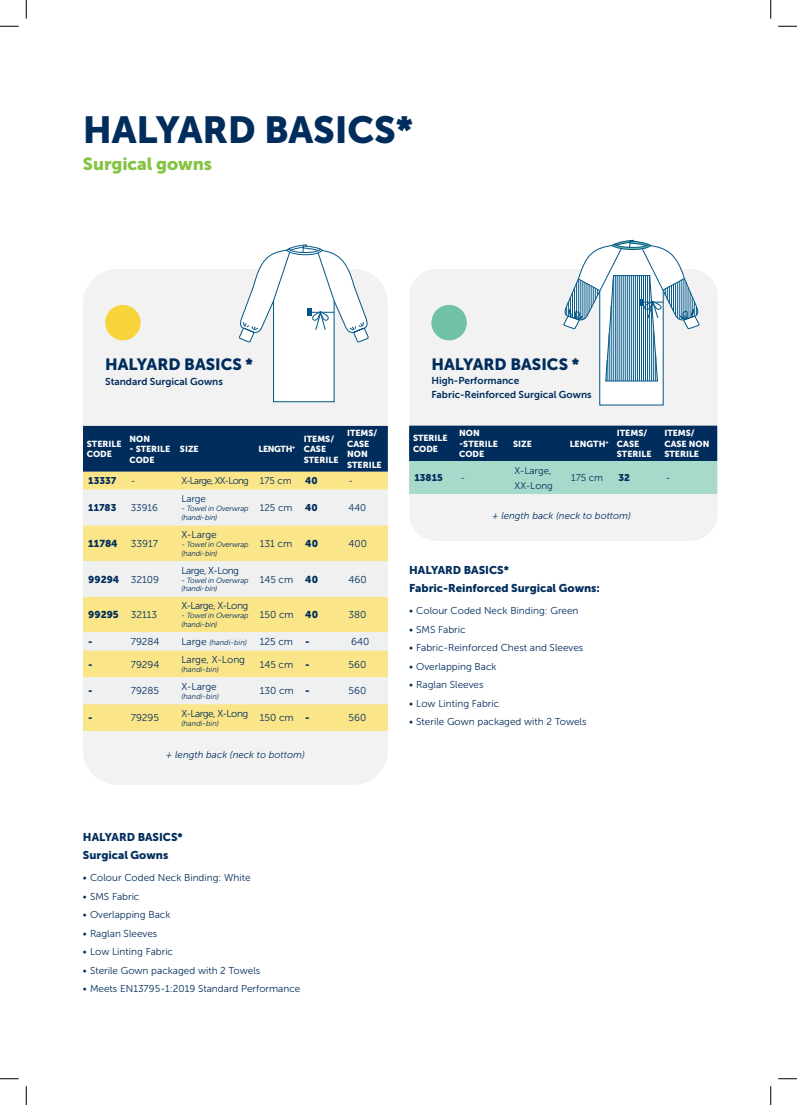
<style>
.page{position:relative;width:797px;height:1105px;background:#fff}
.page>*{position:absolute;margin:0;border:0;box-sizing:border-box;transform-origin:0 0}
.heading{font:37.5px "Museo Sans 900";letter-spacing:-.005em;color:#002d5c}
.heading-2{font:17.5px "Museo Sans 900";letter-spacing:-.005em;color:#85c441}
.internal_sub_heading{font:16.25px "Museo Sans 900";color:#002d5c}
.internal_sub_heading-2{font:11.25px/18px "Museo Sans 900";color:#002d5c}
.Body{font:10px "Museo Sans 300";color:#002d5c}
.internal_sub_heading-3{font:10px/13.8px "Museo Sans 700";color:#002d5c}
.Body-2{font:10px "Museo Sans 300";letter-spacing:-.05em;color:#002d5c}
.Body-3{font:10px "Museo Sans 900";color:#002d5c}
.Body-4{font:italic 9.75px "Museo Sans 300";color:#002d5c}
.Body-5{font:9.75px/15px "Museo Sans 300";color:#002d5c}
.Body-6{font:9.75px "Museo Sans 900";color:#002d5c}
.Body-7{font:9.75px "Museo Sans 300";letter-spacing:-.07em;color:#002d5c}
.t1{font:8.75px/10.5px "Museo Sans 900";color:#fff}
.Body-8{font:italic 7.5px/8.8px "Museo Sans 300";letter-spacing:-.02em;color:#002d5c}
.Body-9{font:italic 7.5px "Museo Sans 300";color:#002d5c}
.s1{font-style:normal;font-size:10px}
</style>
<div class="page">
<div style="left:83px;top:269px;width:305px;height:516px;background:#f2f2f3;border-radius:34px"></div>
<div style="left:409px;top:269px;width:308px;height:272px;background:#f2f2f3;border-radius:27px"></div>
<svg style="left:409px;top:426px;width:308px;height:68px;background:#518191"></svg>
<div style="left:105px;top:305px;width:36px;height:35px;background:#f8d43b;border-radius:50%"></div>
<div style="left:431px;top:305px;width:36px;height:35px;background:#70c1a5;border-radius:50%"></div>
<div style="left:83px;top:426px;width:305px;height:46px;background:#002d5c"></div>
<div style="left:83px;top:472px;width:305px;height:259px;background:#fbe589"></div>
<svg style="left:83px;top:490px;width:305px;height:214px"></svg>
<svg style="left:563px;top:239px;width:137px;height:166px"></svg>
<hr style="left:653px;top:332px;width:1px;height:49px;background:#005586">
<hr style="left:651px;top:301px;width:1px;height:80px;background:#005586">
<hr style="left:649px;top:275px;width:1px;height:106px;background:#005586">
<hr style="left:647px;top:275px;width:1px;height:106px;background:#005586">
<hr style="left:645px;top:275px;width:1px;height:106px;background:#005586">
<hr style="left:643px;top:275px;width:1px;height:106px;background:#005586">
<hr style="left:641px;top:275px;width:1px;height:106px;background:#005586">
<hr style="left:639px;top:275px;width:1px;height:106px;background:#005586">
<hr style="left:637px;top:275px;width:1px;height:106px;background:#005586">
<hr style="left:635px;top:275px;width:1px;height:106px;background:#005586">
<hr style="left:633px;top:275px;width:1px;height:106px;background:#005586">
<hr style="left:631px;top:275px;width:1px;height:106px;background:#005586">
<hr style="left:629px;top:276px;width:1px;height:105px;background:#005586">
<hr style="left:627px;top:276px;width:1px;height:105px;background:#005586">
<hr style="left:625px;top:275px;width:1px;height:106px;background:#005586">
<hr style="left:623px;top:275px;width:1px;height:106px;background:#005586">
<hr style="left:621px;top:275px;width:1px;height:106px;background:#005586">
<hr style="left:619px;top:275px;width:1px;height:106px;background:#005586">
<hr style="left:617px;top:275px;width:1px;height:106px;background:#005586">
<svg style="left:239px;top:244px;width:130px;height:158px"></svg>
<svg style="left:0;top:25px;width:19px;height:2px"></svg>
<svg style="left:778px;top:25px;width:19px;height:2px"></svg>
<svg style="left:0;top:1078px;width:19px;height:1px"></svg>
<svg style="left:778px;top:1078px;width:19px;height:1px"></svg>
<svg style="left:25px;top:0;width:2px;height:19px"></svg>
<svg style="left:25px;top:1086px;width:2px;height:19px"></svg>
<svg style="left:770px;top:0;width:1px;height:19px"></svg>
<svg style="left:770px;top:1086px;width:1px;height:19px"></svg>
<p class="heading" style="left:83px;top:109px;width:332px">HALYARD BASICS*</p>
<p class="heading-2" style="left:83px;top:154px;width:131px">Surgical gowns</p>
<p class="internal_sub_heading" style="left:105px;top:355px;width:149px">HALYARD BASICS *</p>
<p class="internal_sub_heading-3" style="left:105px;top:375px;width:119px">Standard Surgical Gowns</p>
<p class="t1" style="left:87px;top:438px;width:36px">STERILE<br>CODE</p>
<p class="t1" style="left:129px;top:433px;width:22px">NON</p>
<p class="t1" style="left:129px;top:444px;width:42px">- STERILE<br>CODE</p>
<p class="t1" style="left:180px;top:444px;width:20px">SIZE</p>
<p class="t1" style="left:258px;top:444px;width:38px">LENGTH<sup>+</sup></p>
<p class="t1" style="left:304px;top:433px;width:36px">ITEMS/<br>CASE<br>STERILE</p>
<p class="t1" style="left:347px;top:428px;width:36px">ITEMS/<br>CASE<br>NON<br>STERILE</p>
<p class="Body-6" style="left:88px;top:475px;width:30px">13337</p>
<p class="Body-5" style="left:131px;top:474px;width:6px">-</p>
<p class="Body-7" style="left:181px;top:476px;width:69px">X-Large, XX-Long</p>
<p class="Body-5" style="left:260px;top:474px;width:33px">175 cm</p>
<p class="Body-6" style="left:305px;top:475px;width:14px">40</p>
<p class="Body-5" style="left:348px;top:474px;width:6px">-</p>
<p class="Body-6" style="left:88px;top:502px;width:30px">11783</p>
<p class="Body-5" style="left:131px;top:500px;width:29px">33916</p>
<p class="Body-5" style="left:181px;top:492px;width:26px">Large</p>
<p class="Body-8" style="left:181px;top:504px;width:69px">- Towel in Overwrap (handi-bin)</p>
<p class="Body-5" style="left:260px;top:500px;width:34px">125 cm</p>
<p class="Body-6" style="left:305px;top:502px;width:14px">40</p>
<p class="Body-5" style="left:348px;top:500px;width:19px">440</p>
<p class="Body-3" style="left:88px;top:538px;width:31px">11784</p>
<p class="Body" style="left:131px;top:538px;width:29px">33917</p>
<p class="Body-3" style="left:88px;top:573px;width:33px">99294</p>
<p class="Body" style="left:131px;top:574px;width:30px">32109</p>
<p class="Body-3" style="left:88px;top:609px;width:32px">99295</p>
<p class="Body" style="left:131px;top:609px;width:28px">32113</p>
<p class="Body" style="left:181px;top:529px;width:37px">X-Large</p>
<p class="Body-8" style="left:181px;top:540px;width:69px">- Towel in Overwrap (handi-bin)</p>
<p class="Body" style="left:260px;top:538px;width:34px">131 cm</p>
<p class="Body-3" style="left:305px;top:538px;width:14px">40</p>
<p class="Body" style="left:348px;top:538px;width:20px">400</p>
<p class="Body-2" style="left:181px;top:565px;width:59px">Large, X-Long</p>
<p class="Body-8" style="left:181px;top:576px;width:69px">- Towel in Overwrap (handi-bin)</p>
<p class="Body" style="left:260px;top:574px;width:35px">145 cm</p>
<p class="Body-3" style="left:305px;top:573px;width:14px">40</p>
<p class="Body" style="left:348px;top:574px;width:20px">460</p>
<p class="Body-2" style="left:181px;top:601px;width:68px">X-Large, X-Long</p>
<p class="Body-8" style="left:181px;top:611px;width:69px">- Towel in Overwrap (handi-bin)</p>
<p class="Body" style="left:260px;top:609px;width:35px">150 cm</p>
<p class="Body-3" style="left:305px;top:609px;width:14px">40</p>
<p class="Body" style="left:348px;top:609px;width:19px">380</p>
<p class="Body-3" style="left:88px;top:636px;width:6px">-</p>
<p class="Body" style="left:131px;top:636px;width:30px">79284</p>
<p class="Body-9" style="left:181px;top:638px;width:67px"><span class="s1">Large</span> (handi-bin)</p>
<p class="Body" style="left:260px;top:636px;width:35px">125 cm</p>
<p class="Body-3" style="left:305px;top:636px;width:6px">-</p>
<p class="Body" style="left:351px;top:636px;width:20px">640</p>
<p class="Body-3" style="left:88px;top:658px;width:6px">-</p>
<p class="Body" style="left:131px;top:659px;width:30px">79294</p>
<p class="Body" style="left:181px;top:654px;width:65px">Large, X-Long</p>
<p class="Body-9" style="left:181px;top:665px;width:39px">(handi-bin)</p>
<p class="Body" style="left:260px;top:659px;width:35px">145 cm</p>
<p class="Body-3" style="left:305px;top:658px;width:6px">-</p>
<p class="Body" style="left:348px;top:659px;width:19px">560</p>
<p class="Body-3" style="left:88px;top:685px;width:6px">-</p>
<p class="Body" style="left:131px;top:686px;width:30px">79285</p>
<p class="Body" style="left:181px;top:681px;width:37px">X-Large</p>
<p class="Body-9" style="left:181px;top:692px;width:39px">(handi-bin)</p>
<p class="Body-3" style="left:88px;top:712px;width:6px">-</p>
<p class="Body" style="left:131px;top:712px;width:30px">79295</p>
<p class="Body-2" style="left:181px;top:708px;width:68px">X-Large, X-Long</p>
<p class="Body-9" style="left:181px;top:719px;width:39px">(handi-bin)</p>
<p class="Body" style="left:260px;top:686px;width:35px">130 cm</p>
<p class="Body-3" style="left:305px;top:685px;width:6px">-</p>
<p class="Body" style="left:348px;top:686px;width:19px">560</p>
<p class="Body" style="left:260px;top:712px;width:35px">150 cm</p>
<p class="Body-3" style="left:305px;top:712px;width:6px">-</p>
<p class="Body" style="left:348px;top:712px;width:19px">560</p>
<p class="Body-4" style="left:166px;top:750px;width:140px">+ length back (neck to bottom)</p>
<p class="internal_sub_heading" style="left:431px;top:355px;width:149px">HALYARD BASICS *</p>
<p class="internal_sub_heading-3" style="left:431px;top:374px;width:162px">High-Performance<br>Fabric-Reinforced Surgical Gowns</p>
<p class="t1" style="left:413px;top:433px;width:36px">STERILE<br>CODE</p>
<p class="t1" style="left:459px;top:428px;width:40px">NON -STERILE<br>CODE</p>
<p class="t1" style="left:513px;top:438px;width:20px">SIZE</p>
<p class="t1" style="left:569px;top:438px;width:40px">LENGTH<sup>+</sup></p>
<p class="t1" style="left:617px;top:428px;width:36px">ITEMS/<br>CASE<br>STERILE</p>
<p class="t1" style="left:664px;top:428px;width:46px">ITEMS/<br>CASE NON<br>STERILE</p>
<p class="Body-6" style="left:414px;top:472px;width:30px">13815</p>
<p class="Body-5" style="left:460px;top:470px;width:6px">-</p>
<p class="Body-5" style="left:514px;top:463px;width:40px">X-Large,<br>XX-Long</p>
<p class="Body-5" style="left:571px;top:470px;width:33px">175 cm</p>
<p class="Body-6" style="left:618px;top:472px;width:13px">32</p>
<p class="Body-5" style="left:666px;top:470px;width:6px">-</p>
<p class="Body-4" style="left:492px;top:511px;width:140px">+ length back (neck to bottom)</p>
<p class="internal_sub_heading-2" style="left:409px;top:561px;width:192px">HALYARD BASICS*<br>Fabric-Reinforced Surgical Gowns:</p>
<p class="Body" style="left:409px;top:605px;width:171px">• Colour Coded Neck Binding: Green</p>
<p class="Body" style="left:409px;top:624px;width:58px">• SMS Fabric</p>
<p class="Body" style="left:409px;top:642px;width:176px">• Fabric-Reinforced Chest and Sleeves</p>
<p class="Body" style="left:409px;top:661px;width:89px">• Overlapping Back</p>
<p class="Body" style="left:409px;top:679px;width:76px">• Raglan Sleeves</p>
<p class="Body" style="left:409px;top:698px;width:92px">• Low Linting Fabric</p>
<p class="Body" style="left:409px;top:716px;width:179px">• Sterile Gown packaged with 2 Towels</p>
<p class="internal_sub_heading-2" style="left:83px;top:828px;width:101px">HALYARD BASICS*<br>Surgical Gowns</p>
<p class="Body" style="left:83px;top:872px;width:169px">• Colour Coded Neck Binding: White</p>
<p class="Body" style="left:83px;top:891px;width:58px">• SMS Fabric</p>
<p class="Body" style="left:83px;top:909px;width:89px">• Overlapping Back</p>
<p class="Body" style="left:83px;top:928px;width:76px">• Raglan Sleeves</p>
<p class="Body" style="left:83px;top:946px;width:92px">• Low Linting Fabric</p>
<p class="Body" style="left:83px;top:965px;width:179px">• Sterile Gown packaged with 2 Towels</p>
<p class="Body" style="left:83px;top:983px;width:219px">• Meets EN13795-1:2019 Standard Performance</p>
</div>
